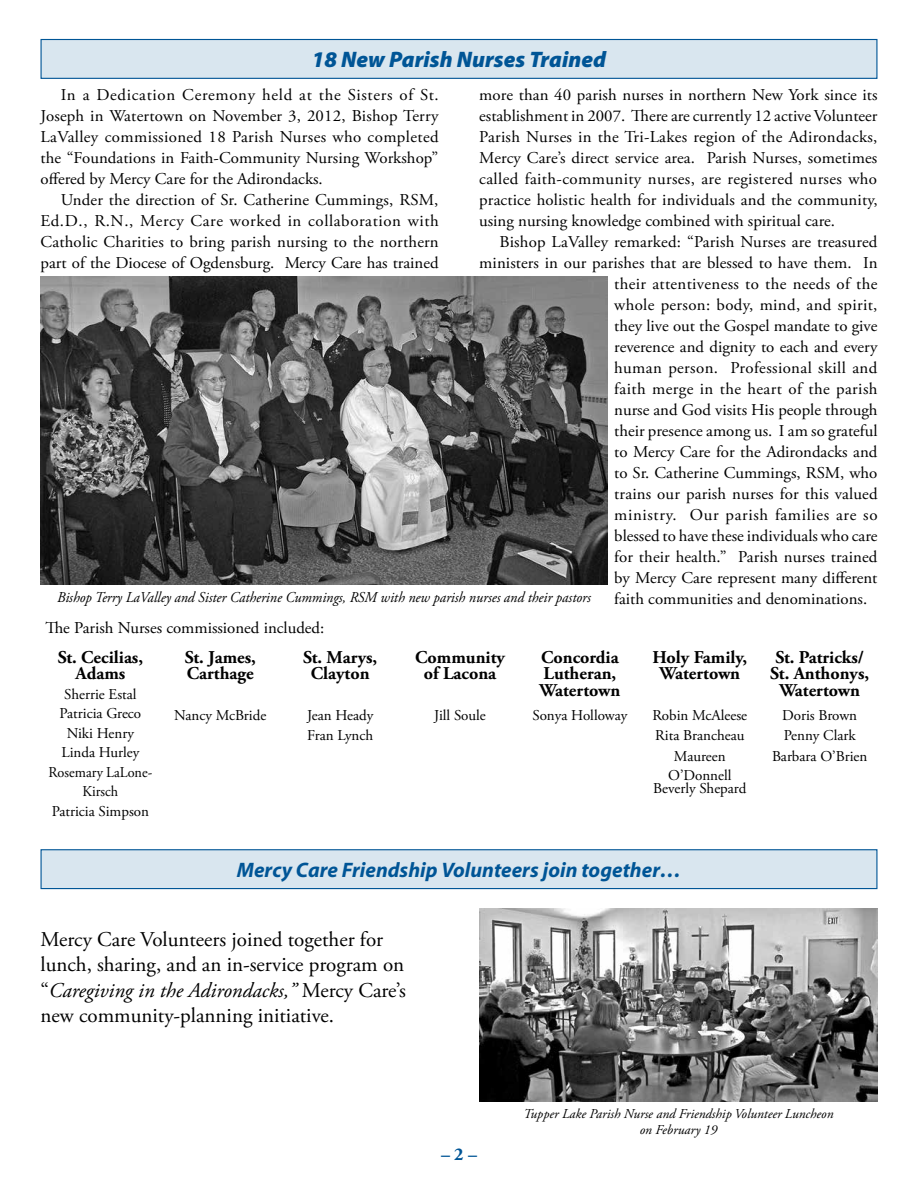
<style>
.page{position:relative;width:918px;height:1188px;background:#fff}
.page>*{position:absolute;margin:0;border:0;box-sizing:border-box;transform-origin:0 0}
.t1{font:italic 900 22.5px "Myriad Pro";color:#005596}
.t2{font:21px/25.5px "Adobe Garamond Pro";color:#000}
.t3{font:italic 700 21px "Myriad";color:#005596}
.t4{font:700 18px/16.5px "Adobe Garamond Pro";color:#000;text-align:center}
.t5{font:700 18px "Adobe Garamond Pro";color:#005596}
.t6{font:16.5px/21px "Adobe Garamond Pro";color:#000;text-align:justify}
.t7{font:16.5px "Adobe Garamond Pro";letter-spacing:.02em;color:#000}
.t8{font:16.5px "Adobe Garamond Pro";letter-spacing:.025em;color:#000}
.t9{font:16.5px "Adobe Garamond Pro";letter-spacing:.04em;color:#000}
.t10{font:15px/19.5px "Adobe Garamond Pro";color:#000;text-align:center}
.t11{font:italic 15px "Adobe Garamond Pro";color:#000;scale:.95 1}
.t12{font:italic 13.5px/16.5px "Adobe Garamond Pro";color:#000;text-align:center}
.s1{font-style:italic}
</style>
<div class="page">
<img style="left:40px;top:277px;width:568px;height:308px">
<img style="left:479px;top:908px;width:399px;height:193px">
<div style="left:41px;top:40px;width:836px;height:38px;background:#d9e6ef"></div>
<div style="left:40px;top:39px;width:838px;height:40px;border:1px solid #005596"></div>
<div style="left:41px;top:850px;width:836px;height:39px;background:#d9e6ef"></div>
<div style="left:40px;top:849px;width:838px;height:40px;border:1px solid #005596"></div>
<h1 class="t1" style="left:312px;top:45px;width:296px">18 New Parish Nurses Trained</h1>
<p class="t6" style="left:41px;top:85px;width:400px;text-indent:20px">In a Dedication Ceremony held at the Sisters of St.<br>Joseph in Watertown on November 3, 2012, Bishop Terry LaValley commissioned 18 Parish Nurses who completed the “Foundations in Faith-Community Nursing Workshop” offered by Mercy Care for the Adirondacks.</p>
<p class="t6" style="left:41px;top:190px;width:400px;text-indent:20px">Under the direction of Sr. Catherine Cummings, RSM, Ed.D., R.N., Mercy Care worked in collaboration with Catholic Charities to bring parish nursing to the northern part of the Diocese of Ogdensburg. Mercy Care has trained</p>
<p class="t6" style="left:479px;top:85px;width:400px">more than 40 parish nurses in northern New York since its establishment in 2007. There are currently 12 active Volunteer Parish Nurses in the Tri-Lakes region of the Adirondacks, Mercy Care’s direct service area. Parish Nurses, sometimes called faith-community nurses, are registered nurses who practice holistic health for individuals and the community, using nursing knowledge combined with spiritual care.</p>
<p class="t6" style="left:500px;top:232px;width:379px">Bishop LaValley remarked: “Parish Nurses are treasured</p>
<p class="t6" style="left:479px;top:253px;width:400px">ministers in our parishes that are blessed to have them. In</p>
<p class="t7" style="left:614px;top:274px;width:265px">their attentiveness to the needs of the</p>
<p class="t7" style="left:614px;top:295px;width:265px">whole person: body, mind, and spirit,</p>
<p class="t6" style="left:614px;top:316px;width:265px">they live out the Gospel mandate to give</p>
<p class="t6" style="left:614px;top:337px;width:265px">reverence and dignity to each and every</p>
<p class="t8" style="left:614px;top:358px;width:265px">human person. Professional skill and</p>
<p class="t8" style="left:614px;top:379px;width:265px">faith merge in the heart of the parish</p>
<p class="t6" style="left:614px;top:400px;width:265px">nurse and God visits His people through</p>
<p class="t6" style="left:614px;top:421px;width:265px">their presence among us. I am so grateful</p>
<p class="t6" style="left:614px;top:442px;width:265px">to Mercy Care for the Adirondacks and</p>
<p class="t6" style="left:614px;top:463px;width:265px">to Sr. Catherine Cummings, RSM, who</p>
<p class="t6" style="left:614px;top:484px;width:265px">trains our parish nurses for this valued</p>
<p class="t9" style="left:614px;top:505px;width:265px">ministry. Our parish families are so</p>
<p class="t6" style="left:614px;top:526px;width:265px">blessed to have these individuals who care</p>
<p class="t6" style="left:614px;top:547px;width:265px">for their health.” Parish nurses trained</p>
<p class="t6" style="left:614px;top:568px;width:265px">by Mercy Care represent many different</p>
<p class="t6" style="left:614px;top:589px;width:255px">faith communities and denominations.</p>
<p class="t11" style="left:57px;top:589px;width:563px">Bishop Terry LaValley and Sister Catherine Cummings, RSM with new parish nurses and their pastors</p>
<p class="t6" style="left:45px;top:618px;width:281px">The Parish Nurses commissioned included:</p>
<p class="t4" style="left:58px;top:649px;width:87px">St. Cecilias,<br>Adams</p>
<p class="t10" style="left:49px;top:685px;width:105px">Sherrie Estal<br>Patricia Greco<br>Niki Henry<br>Linda Hurley<br>Rosemary LaLone-<br>Kirsch<br>Patricia Simpson</p>
<p class="t4" style="left:185px;top:649px;width:73px;text-align:left">St. James,<br>Carthage</p>
<p class="t4" style="left:303px;top:649px;width:76px">St. Marys,<br>Clayton</p>
<p class="t4" style="left:415px;top:649px;width:91px">Community of Lacona</p>
<p class="t4" style="left:540px;top:649px;width:82px;text-align:left">Concordia<br>Lutheran,<br>Watertown</p>
<p class="t4" style="left:652px;top:649px;width:96px">Holy Family,<br>Watertown</p>
<p class="t4" style="left:770px;top:649px;width:101px">St. Patricks/<br>St. Anthonys,<br>Watertown</p>
<p class="t10" style="left:174px;top:706px;width:94px">Nancy McBride</p>
<p class="t10" style="left:307px;top:706px;width:68px">Jean Heady</p>
<p class="t10" style="left:434px;top:706px;width:53px">Jill Soule</p>
<p class="t10" style="left:533px;top:706px;width:96px">Sonya Holloway</p>
<p class="t10" style="left:652px;top:706px;width:96px">Robin McAleese</p>
<p class="t10" style="left:782px;top:706px;width:76px">Doris Brown</p>
<p class="t10" style="left:307px;top:727px;width:67px">Fran Lynch</p>
<p class="t10" style="left:655px;top:727px;width:91px">Rita Brancheau</p>
<p class="t10" style="left:784px;top:727px;width:73px">Penny Clark</p>
<p class="t10" style="left:668px;top:747px;width:65px">Maureen<br>O’Donnell</p>
<p class="t10" style="left:772px;top:747px;width:97px">Barbara O’Brien</p>
<p class="t10" style="left:653px;top:779px;width:95px">Beverly Shepard</p>
<p class="t3" style="left:237px;top:859px;width:446px">Mercy Care Friendship Volunteers join together…</p>
<p class="t2" style="left:40px;top:927px;width:367px">Mercy Care Volunteers joined together for lunch, sharing, and an in-service program on “<span class="s1">Caregiving in the Adirondacks,”</span> Mercy Care’s new community-planning initiative.</p>
<p class="t5" style="left:441px;top:1143px;width:37px">– 2 –</p>
<p class="t12" style="left:524px;top:1105px;width:311px">Tupper Lake Parish Nurse and Friendship Volunteer Luncheon on February 19</p>
</div>
